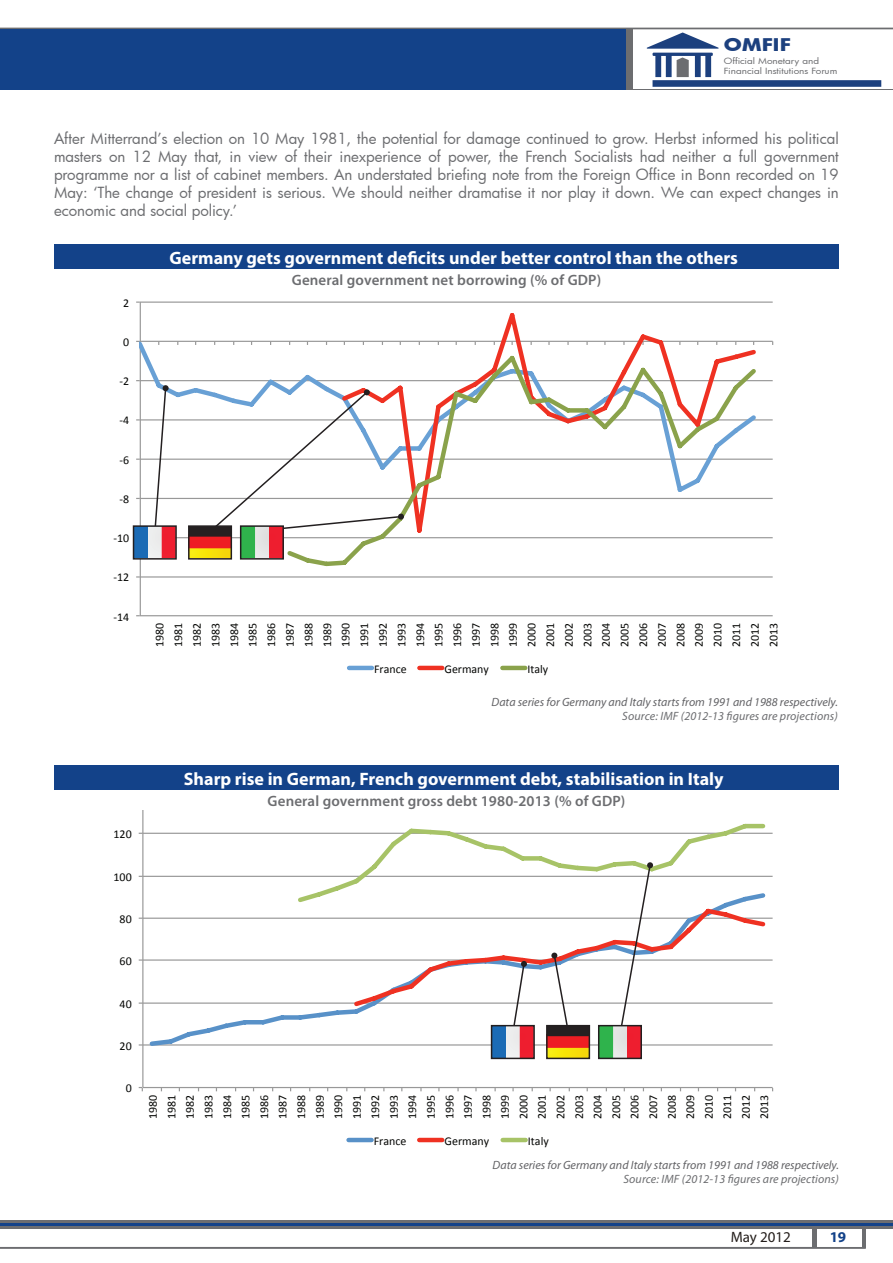
<style>
.page{position:relative;width:893px;height:1263px;background:#fff}
.page>*{position:absolute;margin:0;border:0;box-sizing:border-box;transform-origin:0 0}
.t1{font:700 18px "Myriad Pro";color:#fff}
.t2{font:700 17.1px "Futura";color:#1c407e;scale:1.19 1}
.t3{font:15px/18px "Futura";color:#6c6d70;text-align:justify}
.t4{font:600 15px "Myriad Pro";letter-spacing:.01em;color:#6c6d70}
.t5{font:15px "Myriad Pro";color:#241e1b}
.t6{font:700 15px "Myriad Pro";color:#134289}
.t7{font:12px/18.5px "Calibri";color:#040503;text-align:justify}
.t8{font:italic 12px "Myriad Pro";color:#636366}
.t9{font:italic 12px "Myriad Pro";letter-spacing:.01em;color:#6c6d70}
.t10{font:11.85px/18.6px "Calibri";color:#040503;text-align:justify}
.t11{font:8.25px/9.9px "Futura";color:#6c6d70;scale:1.19 1}
</style>
<div class="page">
<svg style="left:132px;top:301px;width:642px;height:370px"></svg>
<div style="left:55px;top:244px;width:784px;height:25px;background:#134289"></div>
<svg style="left:189px;top:389px;width:215px;height:170px"></svg>
<div style="left:188px;top:525px;width:44px;height:35px;border:2px solid #231f20"></div>
<svg style="left:147px;top:528px;width:6px;height:29px"></svg>
<div style="left:134px;top:526px;width:13px;height:33px;background:#1b6bb5"></div>
<svg style="left:153px;top:385px;width:23px;height:172px"></svg>
<div style="left:133px;top:525px;width:44px;height:35px;border:2px solid #231f20"></div>
<div style="left:812px;top:1222px;width:54px;height:26px;background:#6c6d70"></div>
<div style="left:817px;top:1222px;width:44px;height:25px;background:#fff"></div>
<svg style="left:625px;top:29px;width:268px;height:61px"></svg>
<div style="left:633px;top:28px;width:260px;height:60px;background:#fff"></div>
<svg style="left:647px;top:33px;width:234px;height:54px"></svg>
<hr style="left:0;top:28px;width:893px;height:1px;background:#6c6d70">
<hr style="left:0;top:1247px;width:866px;height:1px;background:#6c6d70">
<div style="left:0;top:29px;width:625px;height:61px;background:#134289"></div>
<svg style="left:0;top:1220px;width:893px;height:8px;background:#5d6574"></svg>
<hr style="left:0;top:1223px;width:893px;height:2px;background:#134289">
<div style="left:55px;top:765px;width:784px;height:25px;background:#134289"></div>
<svg style="left:138px;top:810px;width:636px;height:333px"></svg>
<div style="left:598px;top:1025px;width:44px;height:34px;border:2px solid #231f20"></div>
<div style="left:546px;top:1025px;width:44px;height:34px;border:2px solid #231f20"></div>
<svg style="left:295px;top:820px;width:473px;height:238px"></svg>
<div style="left:491px;top:1025px;width:44px;height:34px;border:2px solid #231f20"></div>
<p class="t2" style="left:724px;top:33px;width:58px">OMFIF</p>
<p class="t11" style="left:724px;top:56px;width:97px">Official Monetary and<br>Financial Institutions Forum</p>
<p class="t3" style="left:54px;top:129px;width:786px">After Mitterrand’s election on 10 May 1981, the potential for damage continued to grow. Herbst informed his political masters on 12 May that, in view of their inexperience of power, the French Socialists had neither a full government programme nor a list of cabinet members. An understated briefing note from the Foreign Office in Bonn recorded on 19<br>May: ‘The change of president is serious. We should neither dramatise it nor play it down. We can expect changes in economic and social policy.’</p>
<p class="t10" style="left:123px;top:294px;width:8px">2</p>
<p class="t10" style="left:123px;top:333px;width:8px">0</p>
<p class="t10" style="left:120px;top:372px;width:11px">--‐2</p>
<p class="t10" style="left:120px;top:411px;width:11px">--‐4</p>
<p class="t10" style="left:120px;top:450px;width:11px">--‐6</p>
<p class="t10" style="left:120px;top:490px;width:11px">--‐8</p>
<p class="t10" style="left:114px;top:529px;width:17px">--‐10</p>
<p class="t10" style="left:114px;top:568px;width:17px">--‐12</p>
<p class="t10" style="left:114px;top:607px;width:17px">--‐14</p>
<p class="t1" style="left:169px;top:246px;width:570px">Germany gets government deficits under better control than the others</p>
<p class="t4" style="left:292px;top:271px;width:311px">General government net borrowing (% of GDP)</p>
<p class="t10" style="left:150px;top:647px;width:26px;rotate:-90deg">1980<br>1981<br>1982<br>1983<br>1984<br>1985<br>1986<br>1987<br>1988<br>1989<br>1990<br>1991<br>1992<br>1993<br>1994<br>1995<br>1996<br>1997<br>1998<br>1999<br>2000<br>2001<br>2002<br>2003<br>2004<br>2005<br>2006<br>2007<br>2008<br>2009<br>2010<br>2011<br>2012<br>2013</p>
<p class="t10" style="left:374px;top:659px;width:34px">France</p>
<p class="t10" style="left:444px;top:659px;width:46px">Germany</p>
<p class="t10" style="left:527px;top:659px;width:22px">Italy</p>
<p class="t8" style="left:491px;top:694px;width:348px">Data series for Germany and Italy starts from 1991 and 1988 respectively.</p>
<p class="t9" style="left:622px;top:708px;width:217px">Source: IMF (2012-13 figures are projections)</p>
<p class="t7" style="left:114px;top:825px;width:20px">120</p>
<p class="t7" style="left:114px;top:868px;width:20px">100</p>
<p class="t7" style="left:120px;top:910px;width:14px">80</p>
<p class="t7" style="left:120px;top:952px;width:14px">60</p>
<p class="t7" style="left:120px;top:994px;width:14px">40</p>
<p class="t7" style="left:120px;top:1037px;width:14px">20</p>
<p class="t7" style="left:126px;top:1079px;width:8px">0</p>
<p class="t1" style="left:184px;top:767px;width:541px">Sharp rise in German, French government debt, stabilisation in Italy</p>
<p class="t4" style="left:268px;top:792px;width:359px">General government gross debt 1980-2013 (% of GDP)</p>
<p class="t7" style="left:144px;top:1119px;width:26px;rotate:-90deg">1980<br>1981<br>1982<br>1983<br>1984<br>1985<br>1986<br>1987<br>1988<br>1989<br>1990<br>1991<br>1992<br>1993<br>1994<br>1995<br>1996<br>1997<br>1998<br>1999<br>2000<br>2001<br>2002<br>2003<br>2004<br>2005<br>2006<br>2007<br>2008<br>2009<br>2010<br>2011<br>2012<br>2013</p>
<p class="t7" style="left:374px;top:1131px;width:34px">France</p>
<p class="t7" style="left:444px;top:1131px;width:46px">Germany</p>
<p class="t7" style="left:528px;top:1131px;width:22px">Italy</p>
<p class="t8" style="left:492px;top:1157px;width:348px">Data series for Germany and Italy starts from 1991 and 1988 respectively.</p>
<p class="t9" style="left:623px;top:1172px;width:217px">Source: IMF (2012-13 figures are projections)</p>
<p class="t5" style="left:731px;top:1227px;width:62px">May 2012</p>
<p class="t6" style="left:830px;top:1227px;width:18px">19</p>
</div>
